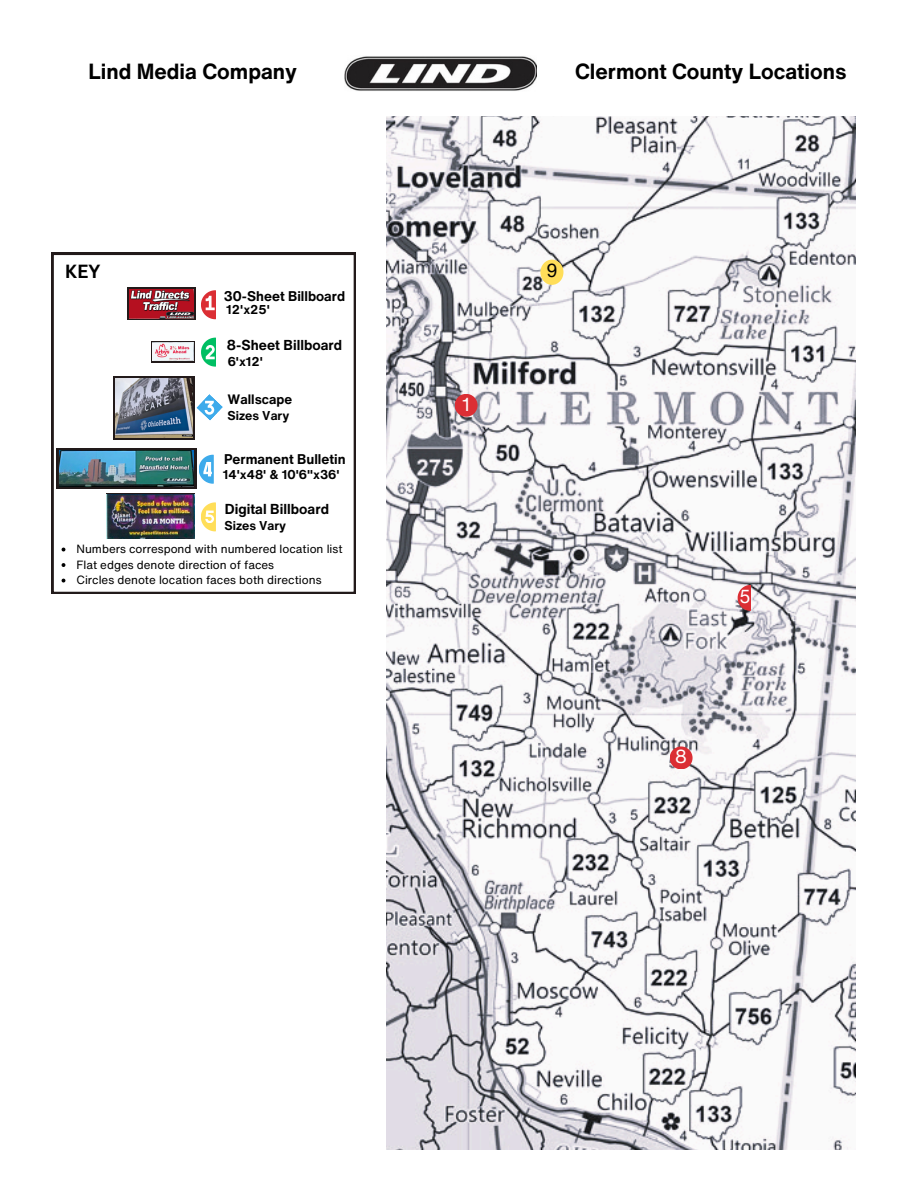
<style>
.page{position:relative;width:918px;height:1188px;background:#fff}
.page>*{position:absolute;margin:0;border:0;box-sizing:border-box;transform-origin:0 0}
.t1{font:700 21.3px "Helvetica Now Text";color:#000}
.t2{font:700 18.6px "Canva Sans";color:#000}
.t3{font:18.3px "Helvetica Now Text";color:#fff}
.t4{font:18.3px "Helvetica Now Text";color:#000}
.t5{font:700 14.1px "Helvetica Now Text";color:#000}
.t6{font:700 13.65px "Helvetica Now Text";color:#000}
.t7{font:700 13.35px "Helvetica Now Text";color:#000}
.t8{font:700 12.45px "Helvetica Now Text";color:#000}
.t9{font:11.7px "Helvetica Now Text";color:#000}
</style>
<div class="page">
<img style="left:344px;top:56px;width:192px;height:35px">
<img style="left:387px;top:116px;width:468px;height:1033px">
<div style="left:455px;top:394px;width:23px;height:23px;background:#db2e34;border-radius:50%"></div>
<div style="left:540px;top:260px;width:23px;height:25px;background:#ffde59;border-radius:50%"></div>
<svg style="left:738px;top:586px;width:13px;height:24px"></svg>
<div style="left:670px;top:746px;width:23px;height:23px;background:#db2e34;border-radius:50%"></div>
<svg style="left:52px;top:253px;width:303px;height:341px"></svg>
<svg style="left:201px;top:290px;width:15px;height:29px"></svg>
<svg style="left:202px;top:338px;width:14px;height:29px"></svg>
<svg style="left:201px;top:502px;width:14px;height:29px"></svg>
<svg style="left:128px;top:287px;width:67px;height:33px"></svg>
<img style="left:129px;top:289px;width:64px;height:29px">
<svg style="left:151px;top:342px;width:44px;height:21px"></svg>
<img style="left:152px;top:343px;width:42px;height:18px">
<svg style="left:107px;top:494px;width:87px;height:45px"></svg>
<img style="left:107px;top:495px;width:87px;height:43px">
<svg style="left:114px;top:376px;width:109px;height:64px"></svg>
<img style="left:116px;top:378px;width:76px;height:60px">
<svg style="left:57px;top:448px;width:156px;height:40px"></svg>
<img style="left:60px;top:450px;width:134px;height:36px">
<svg style="left:62px;top:563px;width:3px;height:4px"></svg>
<svg style="left:62px;top:579px;width:3px;height:4px"></svg>
<p class="t1" style="left:89px;top:55px;width:210px">Lind Media Company</p>
<h1 class="t1" style="left:575px;top:55px;width:273px">Clermont County Locations</h1>
<p class="t2" style="left:65px;top:258px;width:37px">KEY</p>
<p class="t6" style="left:224px;top:286px;width:123px">30-Sheet Billboard</p>
<p class="t5" style="left:227px;top:334px;width:117px">8-Sheet Billboard</p>
<h3 class="t8" style="left:226px;top:300px;width:45px">12'x25'</h3>
<p class="t8" style="left:228px;top:352px;width:37px">6'x12'</p>
<h3 class="t7" style="left:227px;top:389px;width:66px">Wallscape</h3>
<h3 class="t8" style="left:228px;top:406px;width:63px">Sizes Vary</h3>
<p class="t6" style="left:224px;top:448px;width:123px">Permanent Bulletin</p>
<p class="t8" style="left:223px;top:465px;width:118px">14'x48' &amp; 10'6"x36'</p>
<p class="t5" style="left:225px;top:498px;width:106px">Digital Billboard</p>
<p class="t9" style="left:76px;top:540px;width:268px">Numbers correspond with numbered location list</p>
<h3 class="t9" style="left:76px;top:556px;width:199px">Flat edges denote direction of faces</h3>
<p class="t9" style="left:76px;top:571px;width:247px">Circles denote location faces both directions</p>
<p class="t8" style="left:225px;top:516px;width:63px">Sizes Vary</p>
<p class="t3" style="left:462px;top:391px;width:10px">1</p>
<p class="t4" style="left:546px;top:257px;width:13px">9</p>
<p class="t3" style="left:739px;top:583px;width:13px">5</p>
<p class="t3" style="left:675px;top:743px;width:13px">8</p>
</div>
